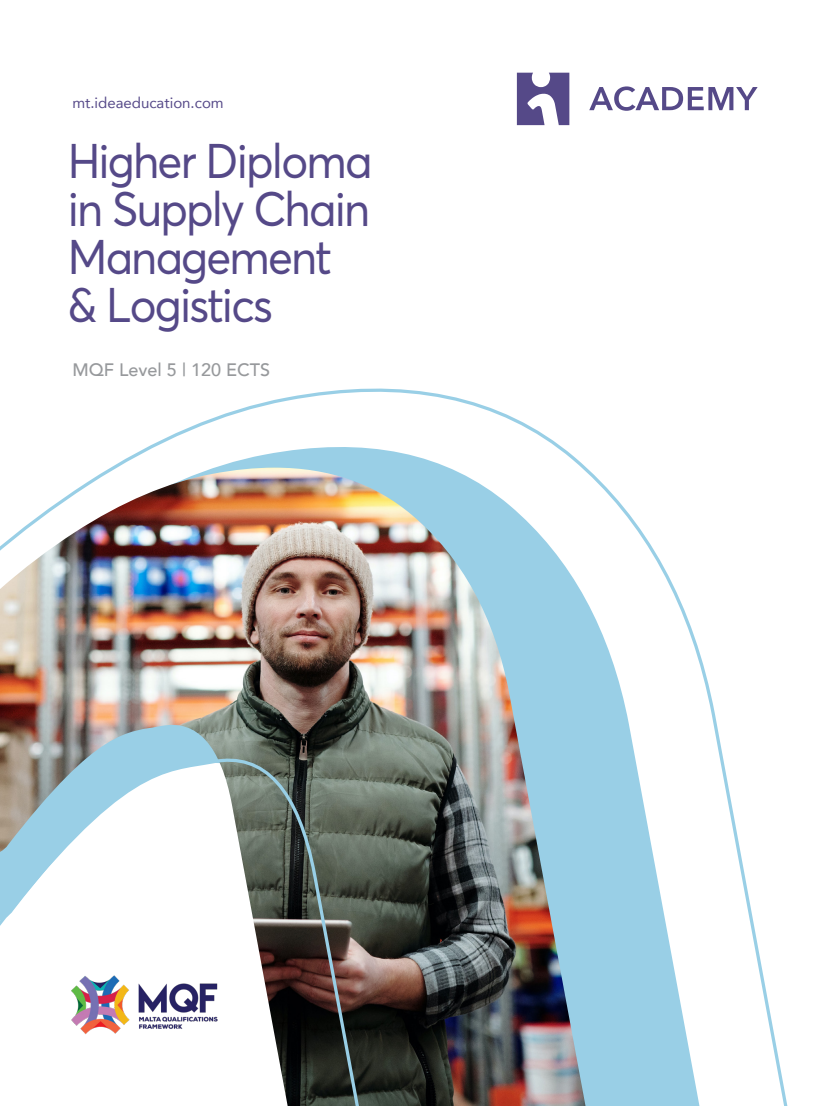
<style>
.page{position:relative;width:830px;height:1106px;background:#fff}
.page>*{position:absolute;margin:0;border:0;box-sizing:border-box;transform-origin:0 0}
.t1{font:48px "Averta";letter-spacing:-.04em;color:#554988;scale:.94 1}
.t2{font:500 18px "Avenir";color:#97999c}
.t3{font:15px "Avenir";color:#554988}
</style>
<div class="page">
<img style="left:0;top:388px;width:788px;height:718px">
<img style="left:50px;top:936px;width:193px;height:137px">
<svg style="left:516px;top:73px;width:53px;height:52px"></svg>
<svg style="left:589px;top:86px;width:168px;height:25px"></svg>
<p class="t3" style="left:72px;top:91px;width:153px">mt.ideaeducation.com</p>
<p class="t1" style="left:68px;top:131px;width:325px">Higher Diploma</p>
<p class="t1" style="left:68px;top:179px;width:323px">in Supply Chain</p>
<p class="t1" style="left:68px;top:227px;width:282px">Management</p>
<p class="t1" style="left:68px;top:275px;width:220px">&amp; Logistics</p>
<p class="t2" style="left:73px;top:354px;width:199px">MQF Level 5 | 120 ECTS</p>
</div>
